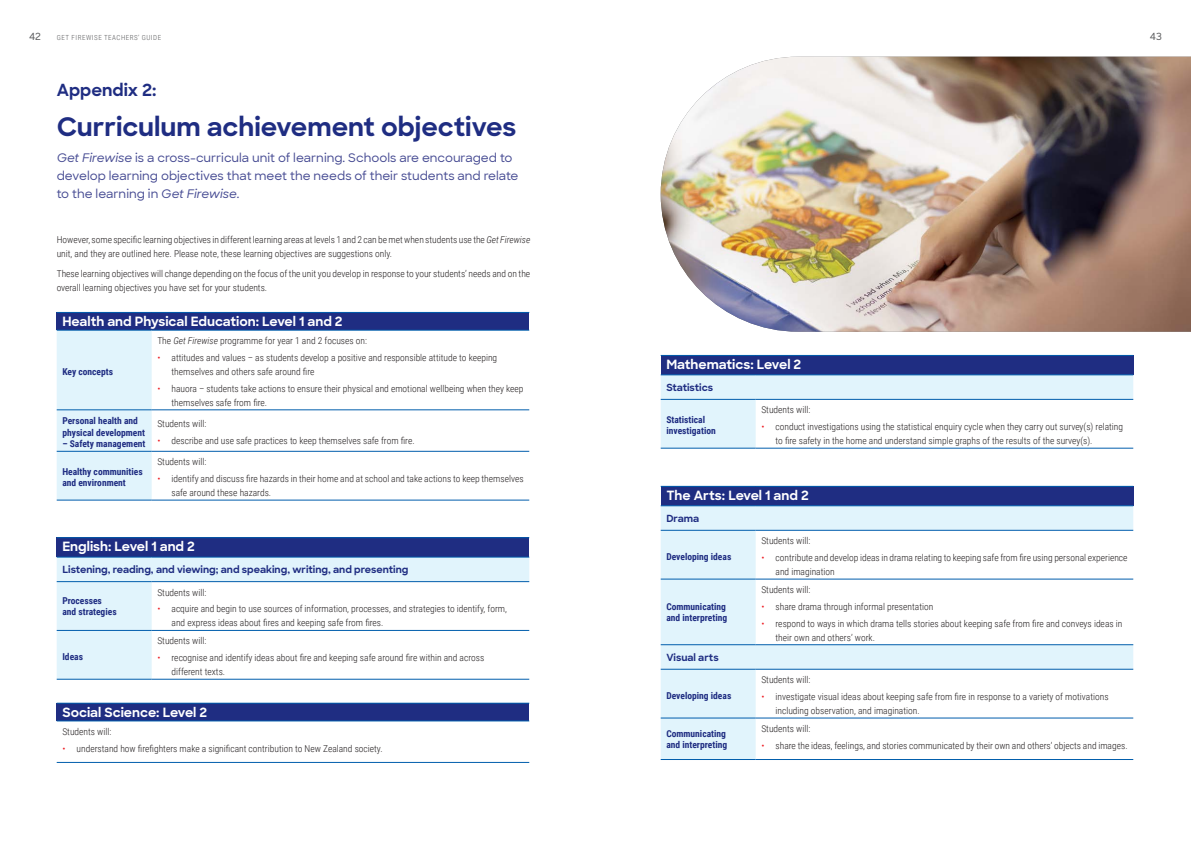
<style>
.page{position:relative;width:1191px;height:842px;background:#fff}
.page>*{position:absolute;margin:0;border:0;box-sizing:border-box;transform-origin:0 0}
.Heading_1{font:700 26px "Sharp Sans";color:#1f2d82}
.Heading_1-2{font:700 17px "Sharp Sans";color:#1f2d82}
.Heading_2{font:700 13px "Sharp Sans";color:#fff}
.Heading_1-3{font:500 12px/18px "Sharp Sans";color:#454a92}
.Heading_2-2{font:700 10px "Sharp Sans";color:#1f2d82}
.t1{font:500 10px "Sharp Sans";color:#57585a}
.Body{font:300 9.5px/14px "Roboto Condensed";color:#231f20}
.Heading_4{font:700 9.5px/11.4px "Roboto Condensed";color:#1f2d82}
.t2{font:300 7px "Roboto Condensed";letter-spacing:.075em;color:#57585a}
.s1{font-style:italic}
.s2{color:#ee1d23}
</style>
<div class="page">
<div style="left:660px;top:355px;width:473px;height:20px;background:#1f2d82"></div>
<svg style="left:660px;top:376px;width:473px;height:72px"></svg>
<hr style="left:660px;top:355px;width:95px;height:1px;background:#015dac">
<hr style="left:755px;top:355px;width:378px;height:1px;background:#015dac">
<hr style="left:660px;top:375px;width:95px;height:1px;background:#015dac">
<hr style="left:755px;top:375px;width:378px;height:1px;background:#015dac">
<hr style="left:660px;top:399px;width:95px;height:1px;background:#015dac">
<hr style="left:755px;top:399px;width:378px;height:1px;background:#015dac">
<hr style="left:660px;top:448px;width:95px;height:1px;background:#015dac">
<hr style="left:755px;top:448px;width:378px;height:1px;background:#015dac">
<div style="left:660px;top:486px;width:473px;height:20px;background:#1f2d82"></div>
<svg style="left:660px;top:507px;width:473px;height:252px"></svg>
<hr style="left:660px;top:486px;width:95px;height:1px;background:#015dac">
<hr style="left:755px;top:486px;width:378px;height:1px;background:#015dac">
<hr style="left:660px;top:506px;width:95px;height:1px;background:#015dac">
<hr style="left:755px;top:506px;width:378px;height:1px;background:#015dac">
<hr style="left:660px;top:530px;width:95px;height:1px;background:#015dac">
<hr style="left:755px;top:530px;width:378px;height:1px;background:#015dac">
<hr style="left:660px;top:579px;width:95px;height:1px;background:#015dac">
<hr style="left:755px;top:579px;width:378px;height:1px;background:#015dac">
<hr style="left:660px;top:644px;width:95px;height:1px;background:#015dac">
<hr style="left:755px;top:644px;width:378px;height:1px;background:#015dac">
<hr style="left:660px;top:669px;width:95px;height:1px;background:#015dac">
<hr style="left:755px;top:669px;width:378px;height:1px;background:#015dac">
<hr style="left:660px;top:718px;width:95px;height:1px;background:#015dac">
<hr style="left:755px;top:718px;width:378px;height:1px;background:#015dac">
<hr style="left:660px;top:759px;width:95px;height:1px;background:#015dac">
<hr style="left:755px;top:759px;width:378px;height:1px;background:#015dac">
<div style="left:57px;top:312px;width:472px;height:18px;background:#1f2d82"></div>
<div style="left:57px;top:331px;width:95px;height:169px;background:#e1f4fc"></div>
<hr style="left:57px;top:312px;width:95px;height:1px;background:#015dac">
<hr style="left:152px;top:312px;width:377px;height:1px;background:#015dac">
<hr style="left:57px;top:330px;width:95px;height:1px;background:#015dac">
<hr style="left:152px;top:330px;width:377px;height:1px;background:#015dac">
<hr style="left:57px;top:410px;width:95px;height:1px;background:#015dac">
<hr style="left:152px;top:410px;width:377px;height:1px;background:#015dac">
<hr style="left:57px;top:451px;width:95px;height:1px;background:#015dac">
<hr style="left:152px;top:451px;width:377px;height:1px;background:#015dac">
<hr style="left:57px;top:500px;width:95px;height:1px;background:#015dac">
<hr style="left:152px;top:500px;width:377px;height:1px;background:#015dac">
<div style="left:57px;top:703px;width:472px;height:18px;background:#1f2d82"></div>
<hr style="left:57px;top:703px;width:472px;height:1px;background:#015dac">
<hr style="left:57px;top:721px;width:472px;height:1px;background:#015dac">
<hr style="left:57px;top:762px;width:472px;height:1px;background:#015dac">
<div style="left:57px;top:538px;width:472px;height:19px;background:#1f2d82"></div>
<svg style="left:57px;top:558px;width:472px;height:121px"></svg>
<hr style="left:57px;top:537px;width:95px;height:1px;background:#015dac">
<hr style="left:152px;top:537px;width:377px;height:1px;background:#015dac">
<hr style="left:57px;top:557px;width:95px;height:1px;background:#015dac">
<hr style="left:152px;top:557px;width:377px;height:1px;background:#015dac">
<hr style="left:57px;top:581px;width:95px;height:1px;background:#015dac">
<hr style="left:152px;top:581px;width:377px;height:1px;background:#015dac">
<hr style="left:57px;top:630px;width:95px;height:1px;background:#015dac">
<hr style="left:152px;top:630px;width:377px;height:1px;background:#015dac">
<hr style="left:57px;top:679px;width:95px;height:1px;background:#015dac">
<hr style="left:152px;top:679px;width:377px;height:1px;background:#015dac">
<img style="left:660px;top:57px;width:531px;height:275px">
<p class="t1" style="left:29px;top:29px;width:13px">42</p>
<p class="t2" style="left:57px;top:33px;width:106px">GET FIREWISE TEACHERS’ GUIDE</p>
<p class="t1" style="left:1149px;top:29px;width:14px">43</p>
<p class="Heading_1-2" style="left:57px;top:77px;width:101px">Appendix 2:</p>
<p class="Heading_1" style="left:57px;top:107px;width:461px">Curriculum achievement objectives</p>
<p class="Heading_1-3" style="left:57px;top:148px;width:463px"><span class="s1">Get Firewise</span> is a cross-curricula unit of learning. Schools are encouraged to develop learning objectives that meet the needs of their students and relate to the learning in <span class="s1">Get Firewise.</span></p>
<p class="Body" style="left:57px;top:232px;width:475px">However, some specific learning objectives in different learning areas at levels 1 and 2 can be met when students use the <span class="s1">Get Firewise </span>unit, and they are outlined here. Please note, these learning objectives are suggestions only.</p>
<p class="Body" style="left:57px;top:266px;width:475px">These learning objectives will change depending on the focus of the unit you develop in response to your students’ needs and on the overall learning objectives you have set for your students.</p>
<p class="Heading_2" style="left:62px;top:312px;width:282px">Health and Physical Education: Level 1 and 2</p>
<p class="Heading_4" style="left:62px;top:366px;width:52px">Key concepts</p>
<p class="Body" style="left:157px;top:333px;width:211px">The <span class="s1">Get Firewise</span> programme for year 1 and 2 focuses on:</p>
<p class="Body" style="left:171px;top:350px;width:327px;text-indent:-14px"><span class="s2">•</span> attitudes and values – as students develop a positive and responsible attitude to keeping themselves and others safe around fire</p>
<p class="Body" style="left:171px;top:381px;width:353px;text-indent:-14px"><span class="s2">•</span> hauora – students take actions to ensure their physical and emotional wellbeing when they keep themselves safe from fire.</p>
<p class="Heading_4" style="left:62px;top:415px;width:84px">Personal health and physical development</p>
<p class="Heading_4" style="left:62px;top:437px;width:85px">– Safety management</p>
<p class="Heading_4" style="left:62px;top:465px;width:82px">Healthy communities and environment</p>
<p class="Body" style="left:157px;top:416px;width:51px">Students will:</p>
<p class="Body" style="left:157px;top:433px;width:259px"><span class="s2">•</span> describe and use safe practices to keep themselves safe from fire.</p>
<p class="Body" style="left:157px;top:454px;width:51px">Students will:</p>
<p class="Body" style="left:171px;top:471px;width:353px;text-indent:-14px"><span class="s2">•</span> identify and discuss fire hazards in their home and at school and take actions to keep themselves safe around these hazards.</p>
<p class="Heading_2" style="left:62px;top:537px;width:134px">English: Level 1 and 2</p>
<p class="Heading_2-2" style="left:62px;top:562px;width:347px">Listening, reading, and viewing; and speaking, writing, and presenting</p>
<p class="Heading_4" style="left:62px;top:594px;width:56px">Processes and strategies</p>
<p class="Body" style="left:157px;top:585px;width:51px">Students will:</p>
<p class="Body" style="left:171px;top:602px;width:337px;text-indent:-14px"><span class="s2">•</span> acquire and begin to use sources of information, processes, and strategies to identify, form, and express ideas about fires and keeping safe from fires.</p>
<p class="Heading_4" style="left:62px;top:650px;width:22px">Ideas</p>
<p class="Body" style="left:157px;top:634px;width:51px">Students will:</p>
<p class="Body" style="left:171px;top:650px;width:314px;text-indent:-14px"><span class="s2">•</span> recognise and identify ideas about fire and keeping safe around fire within and across different texts.</p>
<p class="Heading_2" style="left:62px;top:703px;width:146px">Social Science: Level 2</p>
<p class="Body" style="left:62px;top:724px;width:51px">Students will:</p>
<p class="Body" style="left:62px;top:741px;width:322px"><span class="s2">•</span> understand how firefighters make a significant contribution to New Zealand society.</p>
<p class="Heading_2" style="left:666px;top:355px;width:136px">Mathematics: Level 2</p>
<p class="Heading_2-2" style="left:666px;top:380px;width:48px">Statistics</p>
<p class="Heading_4" style="left:666px;top:414px;width:51px">Statistical investigation</p>
<p class="Body" style="left:761px;top:403px;width:51px">Students will:</p>
<p class="Body" style="left:775px;top:419px;width:349px;text-indent:-14px"><span class="s2">•</span> conduct investigations using the statistical enquiry cycle when they carry out survey(s) relating to fire safety in the home and understand simple graphs of the results of the survey(s).</p>
<p class="Heading_2" style="left:666px;top:486px;width:144px">The Arts: Level 1 and 2</p>
<p class="Heading_2-2" style="left:666px;top:511px;width:34px">Drama</p>
<p class="Heading_4" style="left:666px;top:550px;width:66px">Developing ideas</p>
<p class="Body" style="left:761px;top:533px;width:51px">Students will:</p>
<p class="Body" style="left:775px;top:550px;width:353px;text-indent:-14px"><span class="s2">•</span> contribute and develop ideas in drama relating to keeping safe from fire using personal experience and imagination</p>
<p class="Heading_4" style="left:666px;top:600px;width:62px">Communicating and interpreting</p>
<p class="Heading_2-2" style="left:666px;top:650px;width:54px">Visual arts</p>
<p class="Heading_4" style="left:666px;top:689px;width:66px">Developing ideas</p>
<p class="Heading_4" style="left:666px;top:727px;width:62px">Communicating and interpreting</p>
<p class="Body" style="left:761px;top:582px;width:51px">Students will:</p>
<p class="Body" style="left:761px;top:599px;width:173px"><span class="s2">•</span> share drama through informal presentation</p>
<p class="Body" style="left:775px;top:616px;width:348px;text-indent:-14px"><span class="s2">•</span> respond to ways in which drama tells stories about keeping safe from fire and conveys ideas in their own and others’ work.</p>
<p class="Body" style="left:761px;top:672px;width:51px">Students will:</p>
<p class="Body" style="left:775px;top:689px;width:334px;text-indent:-14px"><span class="s2">•</span> investigate visual ideas about keeping safe from fire in response to a variety of motivations including observation, and imagination.</p>
<p class="Body" style="left:761px;top:721px;width:51px">Students will:</p>
<p class="Body" style="left:761px;top:738px;width:368px"><span class="s2">•</span> share the ideas, feelings, and stories communicated by their own and others’ objects and images.</p>
</div>
